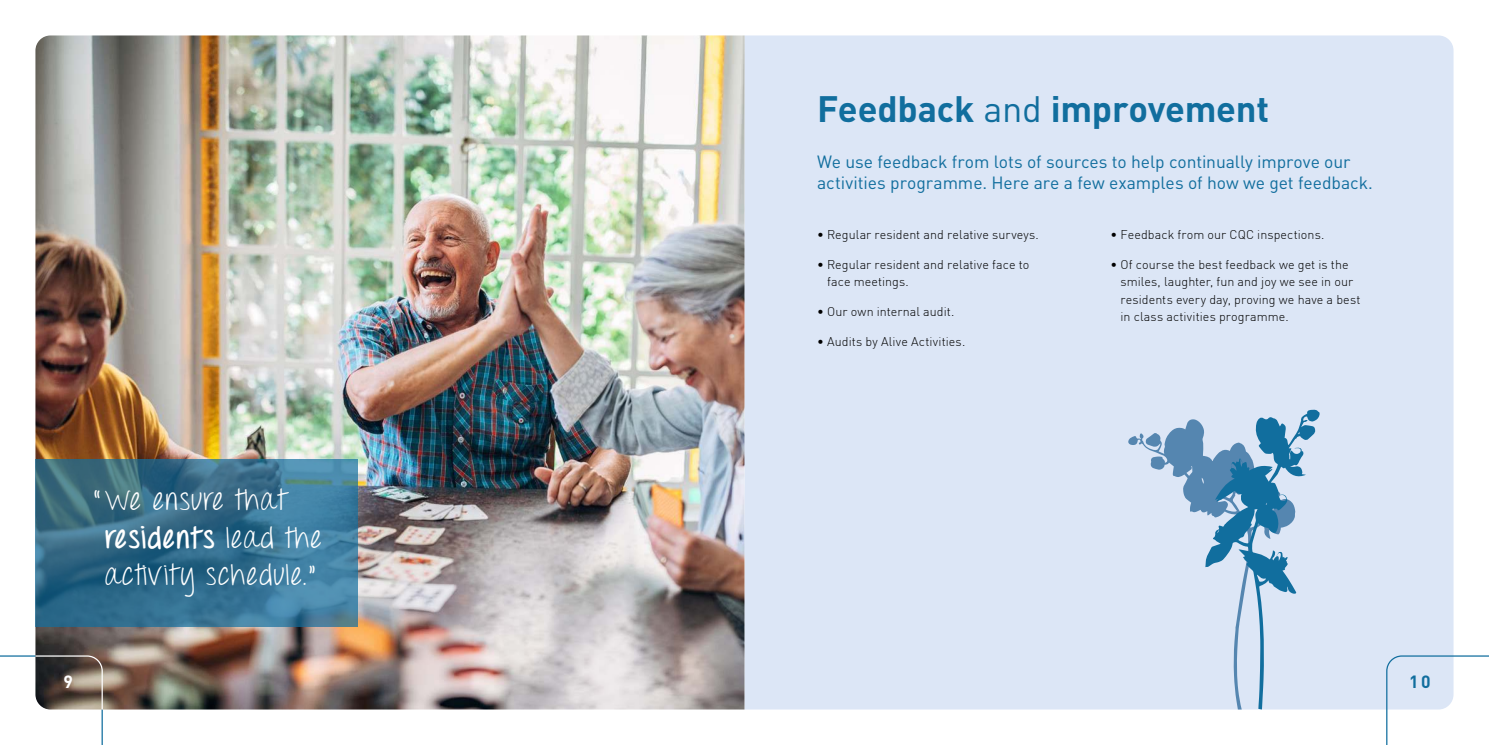
<style>
.page{position:relative;width:1489px;height:745px;background:#fff}
.page>*{position:absolute;margin:0;border:0;box-sizing:border-box;transform-origin:0 0}
.t1{font:700 36.25px "DIN";letter-spacing:-.005em;color:#116e9e}
.t2{font:29.12px/37.5px "Throw My Hands Upinthe Air";letter-spacing:.05em;color:#fff}
.t3{font:17.5px/21px "DIN";letter-spacing:-.005em;color:#116e9e}
.t4{font:700 17.5px "DIN";color:#116e9e}
.t5{font:700 17.5px "DIN";color:#fff}
.t6{font:300 12.5px/17.5px "DIN";letter-spacing:.005em;color:#000}
.s1{font-weight:700}
.s2{font-weight:400}
</style>
<div class="page">
<div style="left:744px;top:35px;width:709px;height:674px;background:#dce6f6"></div>
<img style="left:35px;top:35px;width:709px;height:674px">
<svg style="left:1385px;top:655px;width:103px;height:89px"></svg>
<svg style="left:0;top:654px;width:103px;height:90px"></svg>
<svg style="left:35px;top:459px;width:323px;height:167px;background:#37718e"></svg>
<svg style="left:1128px;top:418px;width:77px;height:291px;background:#cad9ec"></svg>
<svg style="left:1205px;top:409px;width:114px;height:300px;background:#a7c5de"></svg>
<h2 class="t2" style="left:105px;top:486px;width:218px;text-indent:-11px">“ We ensure that <span class="s1">residents</span> lead the activity schedule.”</h2>
<h3 class="t5" style="left:63px;top:674px;width:11px">9</h3>
<h1 class="t1" style="left:817px;top:96px;width:453px">Feedback <span class="s2">and</span> improvement</h1>
<h3 class="t3" style="left:817px;top:153px;width:557px">We use feedback from lots of sources to help continually improve our activities programme. Here are a few examples of how we get feedback.</h3>
<p class="t6" style="left:817px;top:227px;width:223px">• Regular resident and relative surveys.</p>
<p class="t6" style="left:827px;top:257px;width:204px;text-indent:-10px">• Regular resident and relative face to face meetings.</p>
<p class="t6" style="left:817px;top:304px;width:139px">• Our own internal audit.</p>
<p class="t6" style="left:817px;top:334px;width:150px">• Audits by Alive Activities.</p>
<p class="t6" style="left:1110px;top:227px;width:215px">• Feedback from our CQC inspections.</p>
<p class="t6" style="left:1120px;top:257px;width:241px;text-indent:-10px">• Of course the best feedback we get is the smiles, laughter, fun and joy we see in our residents every day, proving we have a best in class activities programme.</p>
<h3 class="t4" style="left:1408px;top:674px;width:23px">10</h3>
</div>
